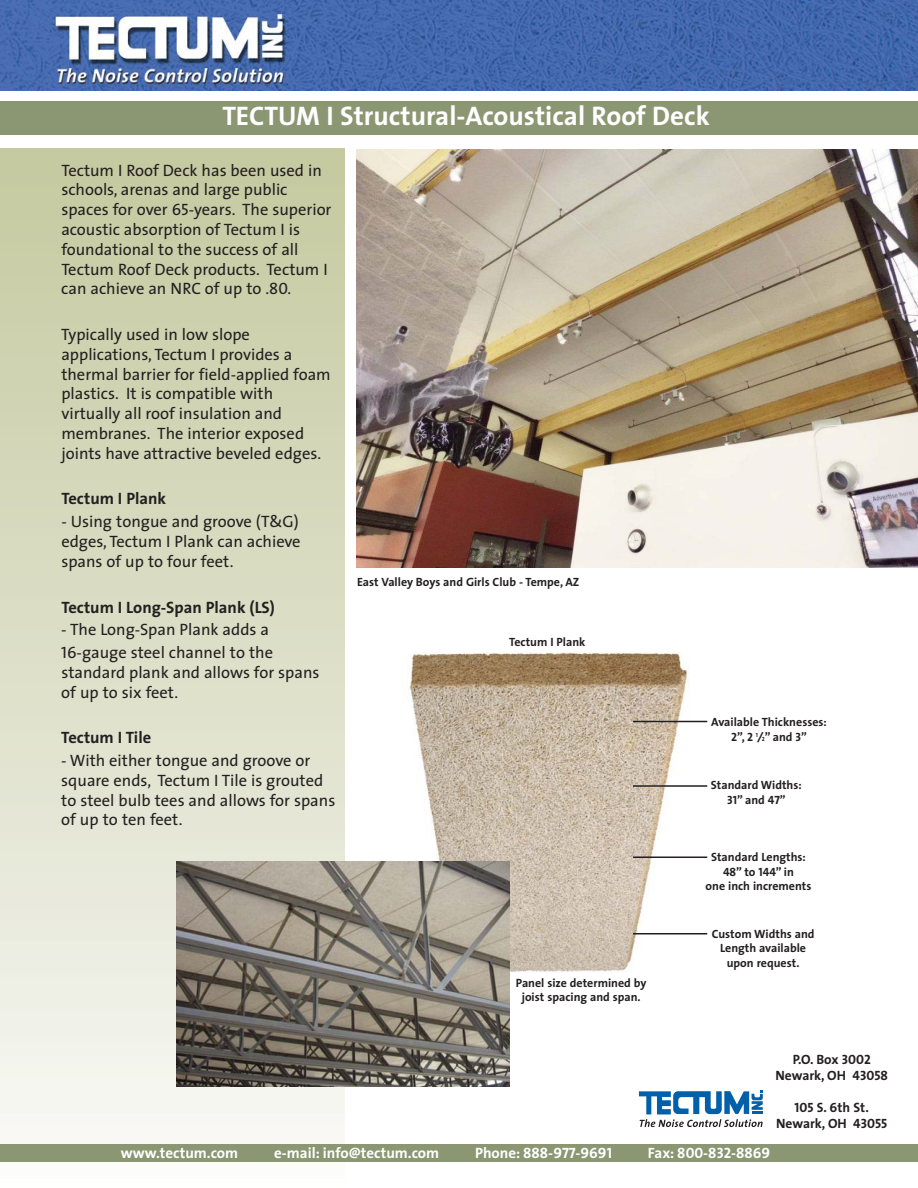
<style>
.page{position:relative;width:918px;height:1188px;background:#fff}
.page>*{position:absolute;margin:0;border:0;box-sizing:border-box;transform-origin:0 0}
.t1{font:700 27px "The Sans";color:#fff}
.t2{font:16.5px/19.8px "The Sans";color:#231f20}
.t3{font:700 16.5px "The Sans";color:#231f20}
.t4{font:700 15px "The Sans";color:#fff}
.t5{font:700 13.5px/16.2px "The Sans";color:#231f20;text-align:center}
.t6{font:700 12px/14.4px "The Sans";color:#231f20;text-align:center}
.s1{font-size:6px}
</style>
<div class="page">
<div style="left:0;top:148px;width:345px;height:1040px;background:linear-gradient(to bottom,#c4c89e,#f8f8f5)"></div>
<div style="left:0;top:101px;width:918px;height:34px;background:#8b9772"></div>
<div style="left:0;top:1144px;width:918px;height:18px;background:#8b9772"></div>
<img style="left:357px;top:150px;width:561px;height:418px">
<svg style="left:639px;top:1090px;width:124px;height:37px"></svg>
<img style="left:0;top:0;width:918px;height:90px">
<img style="left:379px;top:652px;width:327px;height:321px">
<img style="left:177px;top:862px;width:333px;height:225px">
<hr style="left:633px;top:721px;width:74px;height:1px;background:#231f20">
<div style="left:694px;top:779px;width:125px;height:33px;background:#fff"></div>
<hr style="left:633px;top:785px;width:74px;height:2px;background:#231f20">
<div style="left:696px;top:851px;width:125px;height:46px;background:#fff"></div>
<hr style="left:633px;top:857px;width:74px;height:1px;background:#231f20">
<div style="left:700px;top:927px;width:126px;height:47px;background:#fff"></div>
<hr style="left:633px;top:933px;width:74px;height:2px;background:#231f20">
<h1 class="t1" style="left:222px;top:104px;width:489px">TECTUM I Structural-Acoustical Roof Deck</h1>
<p class="t2" style="left:61px;top:162px;width:272px">Tectum I Roof Deck has been used in schools, arenas and large public spaces for over 65-years. The superior acoustic absorption of Tectum I is foundational to the success of all Tectum Roof Deck products. Tectum I can achieve an NRC of up to .80.</p>
<p class="t2" style="left:61px;top:326px;width:271px">Typically used in low slope applications, Tectum I provides a thermal barrier for field-applied foam plastics. It is compatible with virtually all roof insulation and membranes. The interior exposed joints have attractive beveled edges.</p>
<p class="t3" style="left:61px;top:492px;width:106px">Tectum I Plank</p>
<p class="t2" style="left:61px;top:513px;width:241px;text-align:justify">- Using tongue and groove (T&amp;G) edges, Tectum I Plank can achieve spans of up to four feet.</p>
<p class="t3" style="left:61px;top:600px;width:215px">Tectum I Long-Span Plank (LS)</p>
<p class="t2" style="left:61px;top:620px;width:213px;line-height:22.8px">- The Long-Span Plank adds a<br>16-gauge steel channel to the</p>
<p class="t2" style="left:61px;top:664px;width:260px">standard plank and allows for spans of up to six feet.</p>
<p class="t3" style="left:61px;top:730px;width:91px">Tectum I Tile</p>
<p class="t2" style="left:61px;top:752px;width:276px">- With either tongue and groove or square ends, Tectum I Tile is grouted to steel bulb tees and allows for spans of up to ten feet.</p>
<p class="t6" style="left:357px;top:576px;width:224px">East Valley Boys and Girls Club - Tempe, AZ</p>
<p class="t6" style="left:509px;top:635px;width:78px">Tectum I Plank</p>
<p class="t6" style="left:711px;top:716px;width:117px">Available Thicknesses:<br>2”, 2 <sup>1</sup>⁄<span class="s1">2</span>” and 3”</p>
<p class="t6" style="left:711px;top:779px;width:92px">Standard Widths:<br>31” and 47”</p>
<p class="t6" style="left:516px;top:977px;width:132px">Panel size determined by joist spacing and span.</p>
<p class="t6" style="left:706px;top:851px;width:107px">Standard Lengths:<br>48” to 144” in<br>one inch increments</p>
<p class="t6" style="left:712px;top:927px;width:104px">Custom Widths and<br>Length available upon request.</p>
<p class="t5" style="left:775px;top:1052px;width:114px">P.O. Box 3002<br>Newark, OH 43058</p>
<p class="t5" style="left:776px;top:1100px;width:113px">105 S. 6th St.<br>Newark, OH 43055</p>
<p class="t4" style="left:121px;top:1146px;width:119px">www.tectum.com</p>
<p class="t4" style="left:274px;top:1146px;width:167px">e-mail: info@tectum.com</p>
<p class="t4" style="left:475px;top:1146px;width:138px">Phone: 888-977-9691</p>
<p class="t4" style="left:648px;top:1146px;width:124px">Fax: 800-832-8869</p>
</div>
